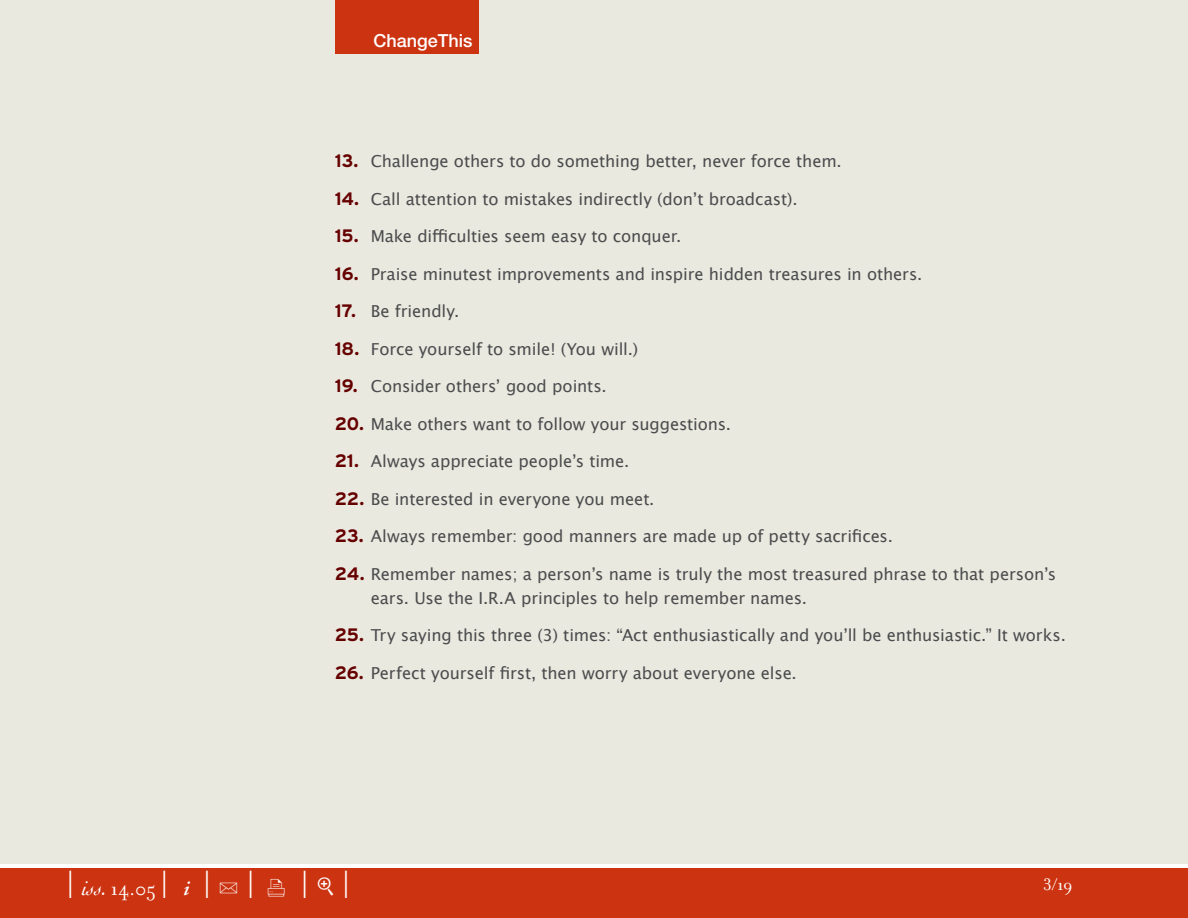
<style>
.page{position:relative;width:1188px;height:918px;background:#fff}
.page>*{position:absolute;margin:0;border:0;box-sizing:border-box;transform-origin:0 0}
.t1{font:36px "Filosofia";color:#fff}
.t2{font:21px "Filosofia";color:#fff}
.t3{font:500 18px "Helvetica Neue";color:#fff}
.t4{font:18px "Filosofia";color:#fff}
.t5{font:16.5px/24px "Lucida Grande";letter-spacing:-.005em;color:#4b4c4d}
.s1{font-family:"Interstate";font-weight:700;font-size:18px;color:#600}
.s2{font-family:"Cochin";font-style:italic}
.s3{font-size:36px}
.s4{font-family:"Adobe Garamond";font-weight:600;font-style:italic}
.s5{font-family:"FF Dingbests"}
</style>
<div class="page">
<div style="left:0;top:0;width:1188px;height:864px;background:#eae9e0"></div>
<div style="left:0;top:868px;width:1188px;height:50px;background:#c31"></div>
<div style="left:335px;top:0;width:144px;height:54px;background:#c31"></div>
<p class="t3" style="left:374px;top:30px;width:101px">ChangeThis</p>
<p class="t5" style="left:335px;top:149px;width:508px"><span class="s1">13.</span> Challenge others to do something better, never force them.</p>
<p class="t5" style="left:335px;top:187px;width:465px"><span class="s1">14.</span> Call attention to mistakes indirectly (donʼt broadcast).</p>
<p class="t5" style="left:335px;top:224px;width:348px"><span class="s1">15.</span> Make difficulties seem easy to conquer.</p>
<p class="t5" style="left:335px;top:262px;width:589px"><span class="s1">16.</span> Praise minutest improvements and inspire hidden treasures in others.</p>
<p class="t5" style="left:335px;top:299px;width:126px"><span class="s1">17.</span> Be friendly.</p>
<p class="t5" style="left:335px;top:337px;width:305px"><span class="s1">18.</span> Force yourself to smile! (You will.)</p>
<p class="t5" style="left:335px;top:374px;width:274px"><span class="s1">19.</span> Consider othersʼ good points.</p>
<p class="t5" style="left:335px;top:412px;width:398px"><span class="s1">20.</span> Make others want to follow your suggestions.</p>
<p class="t5" style="left:335px;top:449px;width:296px"><span class="s1">21.</span> Always appreciate peopleʼs time.</p>
<p class="t5" style="left:335px;top:487px;width:321px"><span class="s1">22.</span> Be interested in everyone you meet.</p>
<p class="t5" style="left:335px;top:524px;width:560px"><span class="s1">23.</span> Always remember: good manners are made up of petty sacrifices.</p>
<p class="t5" style="left:371px;top:562px;width:687px;text-indent:-36px"><span class="s1">24.</span> Remember names; a personʼs name is truly the most treasured phrase to that personʼs ears. Use the I.R.A principles to help remember names.</p>
<p class="t5" style="left:335px;top:623px;width:733px"><span class="s1">25.</span> Try saying this three (3) times: “Act enthusiastically and youʼll be enthusiastic.” It works.</p>
<p class="t5" style="left:335px;top:661px;width:464px"><span class="s1">26.</span> Perfect yourself first, then worry about everyone else.</p>
<h1 class="t1" style="left:66px;top:864px;width:11px">|</h1>
<p class="t4" style="left:1044px;top:874px;width:30px">3/19</p>
<p class="t2" style="left:82px;top:877px;width:271px"><span class="s2">iss.</span> 14.05 <span class="s3">|</span> <span class="s4">i</span> <span class="s3">|</span> <span class="s5">U</span> <span class="s3">|</span> <span class="s5">X</span> <span class="s3">| |</span></p>
</div>
